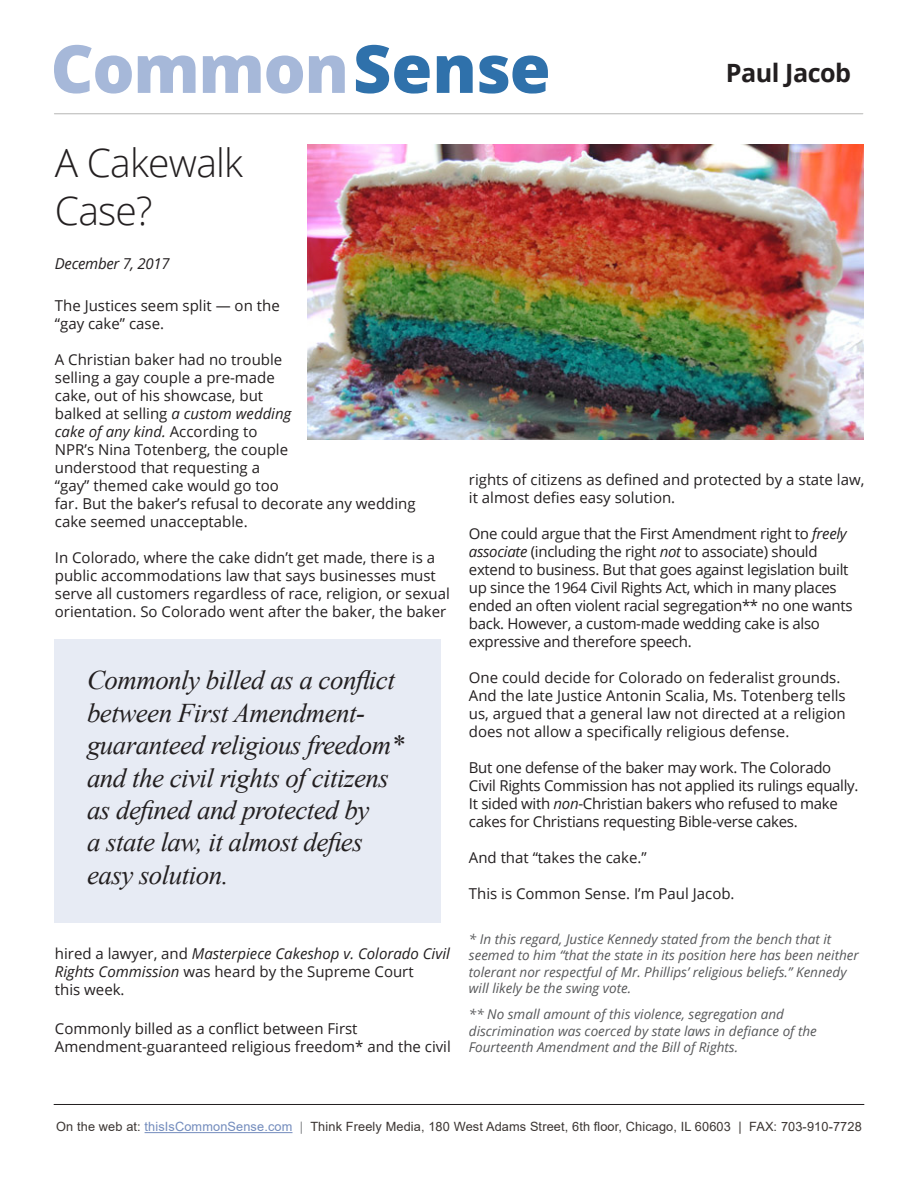
<style>
.page{position:relative;width:918px;height:1188px;background:#fff}
.page>*{position:absolute;margin:0;border:0;box-sizing:border-box;transform-origin:0 0}
.t1{font:800 66.45px "Open Sans";letter-spacing:-.02em;color:#a6b8d9}
.t2{font:300 39px/47.4px "Open Sans";letter-spacing:-.02em;color:#231f20}
.t3{font:italic 27px/32.4px "Times New Roman";letter-spacing:-.02em;color:#231f20}
.t4{font:700 25.2px "Open Sans";letter-spacing:-.02em;color:#231f20}
.t5{font:15px/18px "Open Sans";color:#231f20}
.t6{font:15px/18px "Open Sans";letter-spacing:-.02em;color:#231f20}
.t7{font:italic 15px "Open Sans";letter-spacing:-.02em;color:#231f20}
.t8{font:italic 13.5px/16.2px "Open Sans";color:#57585a}
.t9{font:12.75px "Arial";letter-spacing:.01em;color:#3b3532}
.s1{color:#2f71ab}
.s2{font-style:italic}
.s3{color:#738cbd}
.s4{color:#808285}
</style>
<div class="page">
<hr style="left:145px;top:1132px;width:148px;height:1px;background:#738cbd">
<img style="left:308px;top:144px;width:555px;height:295px">
<hr style="left:54px;top:1104px;width:810px;height:1px;background:#231f20">
<hr style="left:54px;top:114px;width:809px;height:1px;background:#b6b6b4">
<div style="left:54px;top:639px;width:387px;height:283px;background:#e7ebf4"></div>
<p class="t1" style="left:51px;top:18px;width:502px">Common<span class="s1">Sense</span></p>
<p class="t4" style="left:726px;top:55px;width:127px">Paul Jacob</p>
<p class="t2" style="left:55px;top:139px;width:190px">A Cakewalk<br>Case?</p>
<p class="t7" style="left:55px;top:253px;width:116px">December 7, 2017</p>
<p class="t5" style="left:55px;top:296px;width:226px">The Justices seem split — on the “gay cake” case.</p>
<p class="t5" style="left:55px;top:350px;width:362px">A Christian baker had no trouble<br>selling a gay couple a pre-made<br>cake, out of his showcase, but<br>balked at selling <span class="s2">a custom wedding<br>cake of any kind.</span> According to<br>NPR’s Nina Totenberg, the couple<br>understood that requesting a<br>“gay” themed cake would go too<br>far. But the baker’s refusal to decorate any wedding cake seemed unacceptable.</p>
<p class="t5" style="left:55px;top:548px;width:397px">In Colorado, where the cake didn’t get made, there is a public accommodations law that says businesses must serve all customers regardless of race, religion, or sexual orientation. So Colorado went after the baker, the baker</p>
<p class="t3" style="left:87px;top:664px;width:319px">Commonly billed as a conflict between First Amendment&shy;guaranteed religious freedom* and the civil rights of citizens as defined and protected by<br>a state law, it almost defies easy solution.</p>
<p class="t5" style="left:55px;top:944px;width:397px">hired a lawyer, and <span class="s2">Masterpiece Cakeshop v. Colorado Civil<br>Rights Commission</span> was heard by the Supreme Court<br>this week.</p>
<p class="t5" style="left:55px;top:1019px;width:398px">Commonly billed as a conflict between First<br>Amendment-guaranteed religious freedom* and the civil</p>
<p class="t5" style="left:469px;top:470px;width:397px">rights of citizens as defined and protected by a state law, it almost defies easy solution.</p>
<p class="t6" style="left:469px;top:524px;width:385px">One could argue that the First Amendment right to <span class="s2">freely associate</span> (including the right <span class="s2">not</span> to associate) should extend to business. But that goes against legislation built up since the 1964 Civil Rights Act, which in many places ended an often violent racial segregation** no one wants back. However, a custom-made wedding cake is also expressive and therefore speech.</p>
<p class="t5" style="left:469px;top:668px;width:378px">One could decide for Colorado on federalist grounds.<br>And the late Justice Antonin Scalia, Ms. Totenberg tells us, argued that a general law not directed at a religion does not allow a specifically religious defense.</p>
<p class="t6" style="left:469px;top:758px;width:391px">But one defense of the baker may work. The Colorado Civil Rights Commission has not applied its rulings equally.<br>It sided with <span class="s2">non</span>-Christian bakers who refused to make cakes for Christians requesting Bible-verse cakes.</p>
<p class="t5" style="left:469px;top:848px;width:179px">And that “takes the cake.”</p>
<p class="t5" style="left:469px;top:884px;width:267px">This is Common Sense. I’m Paul Jacob.</p>
<p class="t8" style="left:469px;top:931px;width:392px">* In this regard, Justice Kennedy stated from the bench that it seemed to him “that the state in its position here has been neither tolerant nor respectful of Mr. Phillips’ religious beliefs.” Kennedy will likely be the swing vote.</p>
<p class="t8" style="left:469px;top:1006px;width:349px">** No small amount of this violence, segregation and discrimination was coerced by state laws in defiance of the<br>Fourteenth Amendment and the Bill of Rights.</p>
<p class="t9" style="left:56px;top:1118px;width:807px">On the web at: <span class="s3">thisIsCommonSense.com</span> <span class="s4">|</span> Think Freely Media, 180 West Adams Street, 6th floor, Chicago, IL 60603 | FAX: 703-910-7728</p>
</div>
